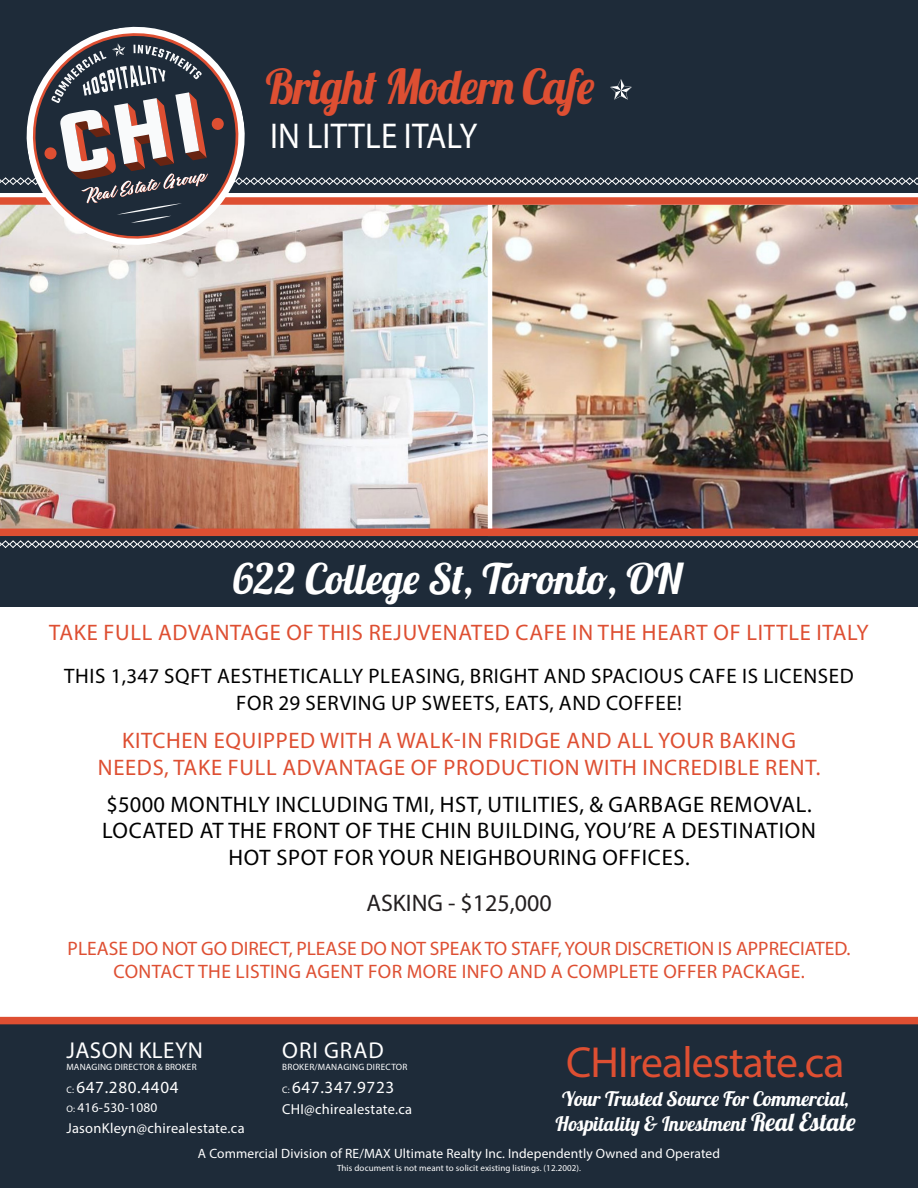
<style>
.page{position:relative;width:918px;height:1188px;background:#fff}
.page>*{position:absolute;margin:0;border:0;box-sizing:border-box;transform-origin:0 0}
.t1{font:48px "Lobster 1.4";letter-spacing:-.02em;color:#de4f32;scale:.94 1}
.t2{font:43.65px "Myriad Pro";letter-spacing:-.02em;color:#de4f32}
.t3{font:42px "Lobster 1.4";color:#fff}
.t4{font:36px "Myriad Pro";letter-spacing:.005em;color:#fff;scale:.92 1}
.t5{font:24px "Myriad Pro";color:#231f20}
.t6{font:23.1px "Myriad Pro";letter-spacing:.02em;color:#fff}
.t7{font:22.5px/27px "Myriad Pro";letter-spacing:.03em;color:#de4f32;text-align:center}
.t8{font:22.5px/26.2px "Myriad Pro";letter-spacing:.03em;color:#000;text-align:center}
.t9{font:21px/27px "Myriad Pro";letter-spacing:.03em;color:#000;text-align:center}
.t10{font:19.95px/24.9px "Lobster 1.4";color:#fff;text-align:center}
.t11{font:19.5px/23.1px "Myriad Pro";color:#de4f32;text-align:center}
.t12{font:17.1px "Myriad Pro";letter-spacing:.04em;color:#fff}
.t13{font:14.4px "Myriad Pro";letter-spacing:.02em;color:#fff}
.t14{font:13.5px "Myriad Pro";letter-spacing:.01em;color:#fff}
.t15{font:13.35px "Myriad Pro";letter-spacing:.02em;color:#fff}
.t16{font:9.15px "Myriad Pro";letter-spacing:.02em;color:#fff}
.t17{font:9px "Myriad Pro";letter-spacing:.01em;color:#fff}
.s1{font-size:9.45px}
.s2{font-size:24.9px}
</style>
<div class="page">
<div style="left:0;top:202px;width:918px;height:405px;background:#1e2b39"></div>
<img style="left:0;top:223px;width:488px;height:306px">
<div style="left:0;top:0;width:918px;height:192px;background:#1e2b39"></div>
<svg style="left:0;top:540px;width:918px;height:8px"></svg>
<div style="left:0;top:1021px;width:918px;height:167px;background:#1e2b39"></div>
<div style="left:0;top:1017px;width:918px;height:7px;background:#de4f32"></div>
<img style="left:488px;top:223px;width:430px;height:306px">
<svg style="left:18px;top:26px;width:235px;height:228px"></svg>
<svg style="left:0;top:43px;width:918px;height:180px"></svg>
<div style="left:0;top:529px;width:918px;height:7px;background:#de4f32"></div>
<p class="t1" style="left:266px;top:56px;width:351px">Bright Modern Cafe</p>
<p class="t4" style="left:270px;top:114px;width:227px">IN LITTLE ITALY</p>
<p class="t3" style="left:233px;top:552px;width:451px">622 College St, Toronto, ON</p>
<p class="t7" style="left:49px;top:618px;width:821px">TAKE FULL ADVANTAGE OF THIS REJUVENATED CAFE IN THE HEART OF LITTLE ITALY</p>
<p class="t9" style="left:64px;top:662px;width:791px">THIS 1,347 SQFT AESTHETICALLY PLEASING, BRIGHT AND SPACIOUS CAFE IS LICENSED<br>FOR 29 SERVING UP SWEETS, EATS, AND COFFEE!</p>
<p class="t7" style="left:98px;top:726px;width:724px">KITCHEN EQUIPPED WITH A WALK-IN FRIDGE AND ALL YOUR BAKING<br>NEEDS, TAKE FULL ADVANTAGE OF PRODUCTION WITH INCREDIBLE RENT.</p>
<p class="t8" style="left:102px;top:791px;width:715px">$5000 MONTHLY INCLUDING TMI, HST, UTILITIES, &amp; GARBAGE REMOVAL.<br>LOCATED AT THE FRONT OF THE CHIN BUILDING, YOU’RE A DESTINATION<br>HOT SPOT FOR YOUR NEIGHBOURING OFFICES.</p>
<p class="t5" style="left:366px;top:888px;width:187px">ASKING - $125,000</p>
<p class="t11" style="left:68px;top:936px;width:784px">PLEASE DO NOT GO DIRECT, PLEASE DO NOT SPEAK TO STAFF, YOUR DISCRETION IS APPRECIATED.<br>CONTACT THE LISTING AGENT FOR MORE INFO AND A COMPLETE OFFER PACKAGE.</p>
<p class="t6" style="left:66px;top:1036px;width:138px">JASON KLEYN</p>
<p class="t16" style="left:66px;top:1061px;width:132px">MANAGING DIRECTOR &amp; BROKER</p>
<p class="t12" style="left:66px;top:1077px;width:114px"><span class="s1">C:</span> 647.280.4404</p>
<p class="t15" style="left:66px;top:1099px;width:93px"><span class="s1">O:</span> 416-530-1080</p>
<p class="t13" style="left:66px;top:1119px;width:180px">JasonKleyn@chirealestate.ca</p>
<p class="t6" style="left:282px;top:1036px;width:103px">ORI GRAD</p>
<p class="t16" style="left:282px;top:1061px;width:127px">BROKER/MANAGING DIRECTOR</p>
<p class="t12" style="left:282px;top:1077px;width:114px"><span class="s1">C:</span> 647.347.9723</p>
<p class="t13" style="left:282px;top:1100px;width:132px">CHI@chirealestate.ca</p>
<p class="t2" style="left:566px;top:1035px;width:280px">CHIrealestate.ca</p>
<p class="t10" style="left:555px;top:1086px;width:302px">Your Trusted Source For Commercial,<br>Hospitality &amp; Investment <span class="s2">Real Estate</span></p>
<p class="t14" style="left:198px;top:1145px;width:524px">A Commercial Division of RE/MAX Ultimate Realty Inc. Independently Owned and Operated</p>
<p class="t17" style="left:337px;top:1163px;width:245px">This document is not meant to solicit existing listings. (12.2002).</p>
</div>
